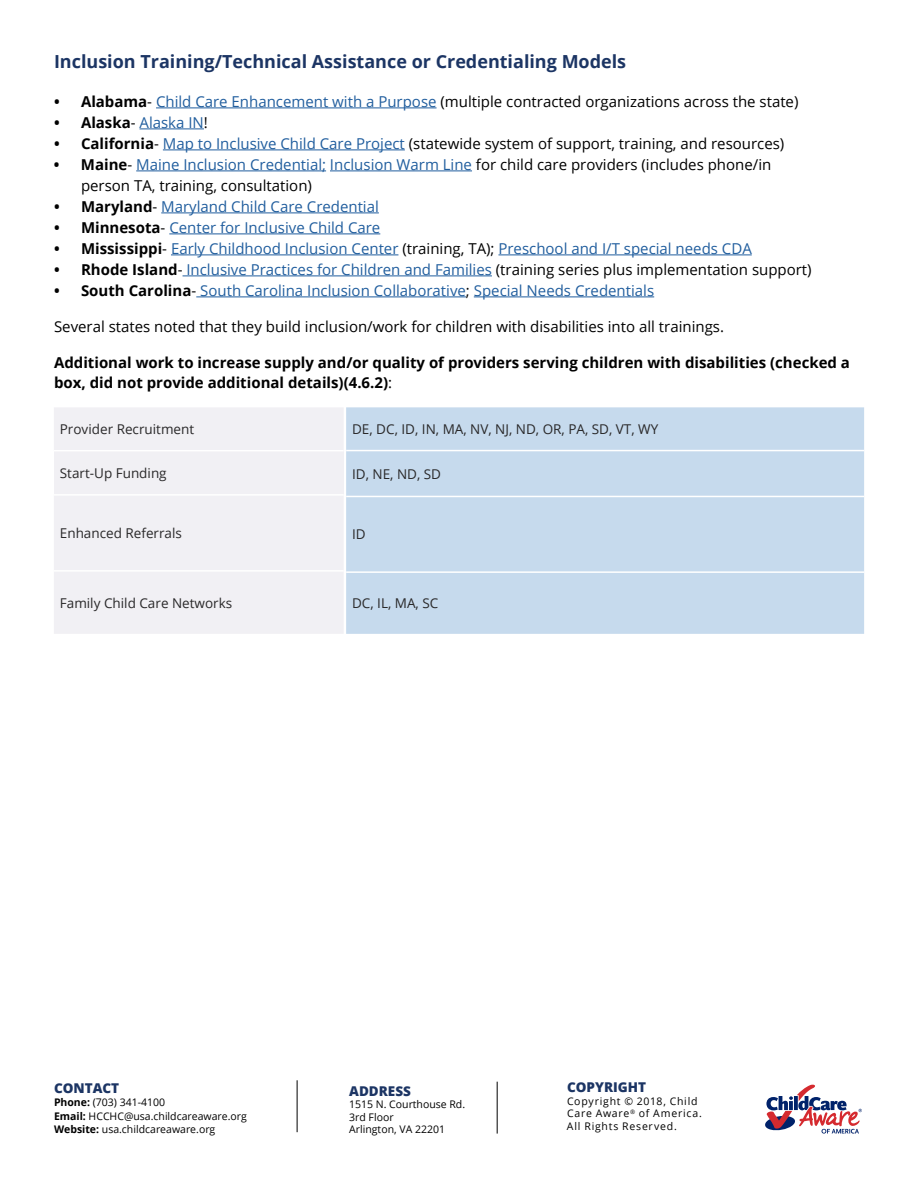
<style>
.page{position:relative;width:918px;height:1188px;background:#fff}
.page>*{position:absolute;margin:0;border:0;box-sizing:border-box;transform-origin:0 0}
.t1{font:700 18px "Open Sans";color:#1c3564}
.t2{font:15px/21px "Open Sans";color:#000}
.t3{font:15px "Open Sans";color:#215e9e}
.t4{font:700 15px/19.8px "Open Sans";color:#000}
.t5{font:13.5px "Open Sans";color:#292829}
.t6{font:800 13.5px "Open Sans";color:#1c3564}
.t7{font:10.5px/13.5px "Open Sans";color:#000}
.t8{font:10.5px/12.6px "Open Sans";letter-spacing:.07em;color:#000}
.s1{font-weight:700}
.s2{color:#215e9e}
.s3{font-weight:700;color:#000}
.s4{color:#000}
.s5{font-weight:400}
</style>
<div class="page">
<hr style="left:297px;top:1080px;width:1px;height:52px;background:#000">
<hr style="left:497px;top:1082px;width:1px;height:52px;background:#000">
<svg style="left:765px;top:1085px;width:97px;height:49px"></svg>
<hr style="left:156px;top:108px;width:281px;height:1px;background:#215e9e">
<hr style="left:140px;top:129px;width:64px;height:1px;background:#215e9e">
<hr style="left:163px;top:150px;width:242px;height:1px;background:#215e9e">
<hr style="left:136px;top:171px;width:190px;height:1px;background:#215e9e">
<hr style="left:330px;top:171px;width:142px;height:1px;background:#215e9e">
<hr style="left:161px;top:213px;width:218px;height:1px;background:#215e9e">
<hr style="left:169px;top:234px;width:211px;height:1px;background:#215e9e">
<hr style="left:171px;top:255px;width:227px;height:1px;background:#215e9e">
<hr style="left:498px;top:255px;width:254px;height:1px;background:#215e9e">
<hr style="left:183px;top:276px;width:309px;height:1px;background:#215e9e">
<hr style="left:196px;top:297px;width:270px;height:1px;background:#215e9e">
<hr style="left:474px;top:297px;width:180px;height:1px;background:#215e9e">
<div style="left:54px;top:408px;width:290px;height:226px;background:#f1f0f4"></div>
<div style="left:54px;top:451px;width:290px;height:44px;background:#f1f0f4"></div>
<hr style="left:54px;top:450px;width:290px;height:1px;background:#fff">
<hr style="left:54px;top:494px;width:290px;height:2px;background:#fff">
<hr style="left:54px;top:570px;width:290px;height:2px;background:#fff">
<div style="left:346px;top:407px;width:518px;height:227px;background:#c6daed"></div>
<hr style="left:346px;top:450px;width:518px;height:1px;background:#fff">
<hr style="left:346px;top:496px;width:518px;height:1px;background:#fff">
<hr style="left:346px;top:571px;width:518px;height:2px;background:#fff">
<p class="t1" style="left:54px;top:49px;width:574px">Inclusion Training/Technical Assistance or Credentialing Models</p>
<p class="t2" style="left:54px;top:90px;width:746px"><span class="s1">• Alabama</span>- <span class="s2">Child Care Enhancement with a Purpose</span> (multiple contracted organizations across the state)</p>
<p class="t3" style="left:54px;top:112px;width:155px"><span class="s3">• Alaska</span><span class="s4">-</span> Alaska IN<span class="s4">!</span></p>
<p class="t2" style="left:54px;top:132px;width:732px"><span class="s1">• California</span>- <span class="s2">Map to Inclusive Child Care Project</span> (statewide system of support, training, and resources)</p>
<p class="t2" style="left:81px;top:153px;width:692px;text-indent:-27px"><span class="s1">• Maine</span>- <span class="s2">Maine Inclusion Credential; Inclusion Warm Line</span> for child care providers (includes phone/in person TA, training, consultation)</p>
<p class="t3" style="left:54px;top:196px;width:326px"><span class="s3">• Maryland</span><span class="s4">-</span> Maryland Child Care Credential</p>
<p class="t3" style="left:54px;top:217px;width:328px"><span class="s3">• Minnesota</span><span class="s4">-</span> Center for Inclusive Child Care</p>
<p class="t3" style="left:54px;top:238px;width:699px"><span class="s3">• Mississippi</span><span class="s4">-</span> Early Childhood Inclusion Center <span class="s4">(training, TA);</span> Preschool and I/T special needs CDA</p>
<p class="t2" style="left:54px;top:258px;width:759px"><span class="s1">• Rhode Island</span>- <span class="s2">Inclusive Practices for Children and Families</span> (training series plus implementation support)</p>
<p class="t3" style="left:54px;top:280px;width:602px"><span class="s3">• South Carolina</span><span class="s4">-</span> South Carolina Inclusion Collaborative<span class="s4">;</span> Special Needs Credentials</p>
<p class="t2" style="left:54px;top:315px;width:672px">Several states noted that they build inclusion/work for children with disabilities into all trainings.</p>
<p class="t4" style="left:54px;top:352px;width:797px">Additional work to increase supply and/or quality of providers serving children with disabilities (checked a box, did not provide additional details)(4.6.2)<span class="s5">:</span></p>
<p class="t5" style="left:60px;top:420px;width:136px">Provider Recruitment</p>
<p class="t5" style="left:60px;top:464px;width:108px">Start-Up Funding</p>
<p class="t5" style="left:352px;top:420px;width:308px">DE, DC, ID, IN, MA, NV, NJ, ND, OR, PA, SD, VT, WY</p>
<p class="t5" style="left:352px;top:465px;width:91px">ID, NE, ND, SD</p>
<p class="t5" style="left:60px;top:524px;width:124px">Enhanced Referrals</p>
<p class="t5" style="left:60px;top:593px;width:174px">Family Child Care Networks</p>
<p class="t5" style="left:352px;top:525px;width:15px">ID</p>
<p class="t5" style="left:352px;top:594px;width:88px">DC, IL, MA, SC</p>
<p class="t6" style="left:54px;top:1077px;width:67px">CONTACT</p>
<p class="t7" style="left:54px;top:1095px;width:194px"><span class="s1">Phone:</span> (703) 341-4100<br><span class="s1">Email:</span> HCCHC@usa.childcareaware.org<br><span class="s1">Website:</span> usa.childcareaware.org</p>
<p class="t6" style="left:349px;top:1080px;width:63px">ADDRESS</p>
<p class="t7" style="left:349px;top:1098px;width:117px;line-height:12.6px">1515 N. Courthouse Rd.<br>3rd Floor<br>Arlington, VA 22201</p>
<p class="t6" style="left:567px;top:1077px;width:81px">COPYRIGHT</p>
<p class="t8" style="left:567px;top:1094px;width:136px">Copyright © 2018, Child<br>Care Aware<sup>®</sup> of America.<br>All Rights Reserved.</p>
</div>
